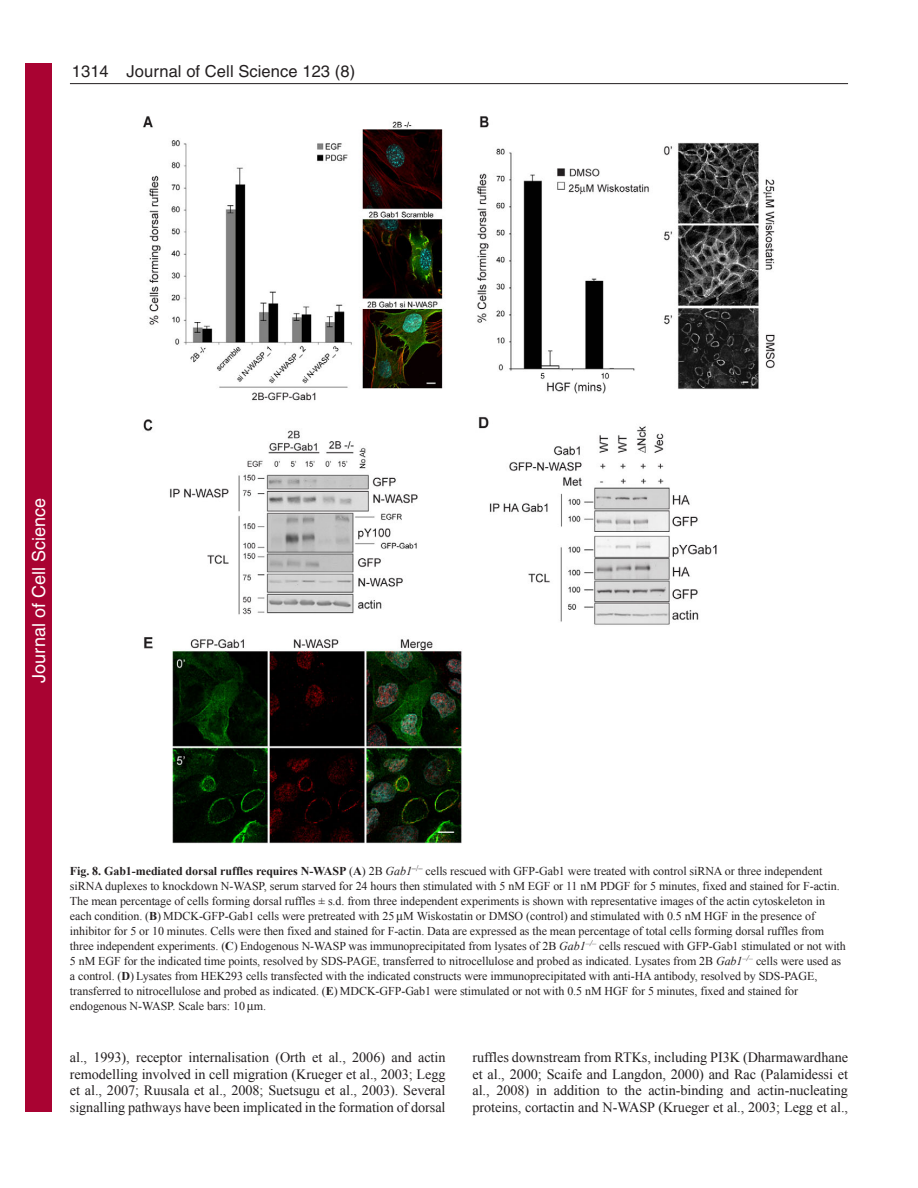
<style>
.page{position:relative;width:918px;height:1188px;background:#fff}
.page>*{position:absolute;margin:0;border:0;box-sizing:border-box;transform-origin:0 0}
.t1{font:18px "Helvetica";color:#fff}
.t2{font:16.5px "Helvetica";letter-spacing:.005em;color:#231f20}
.t3{font:14.25px/16.5px "Times New Roman";letter-spacing:-.005em;color:#231f20;text-align:justify}
.t4{font:12px/15px "Times New Roman";letter-spacing:-.005em;color:#231f20}
.s1{font-weight:700}
.s2{font-style:italic}
</style>
<div class="page">
<hr style="left:70px;top:83px;width:778px;height:1px;background:#231f20">
<img style="left:143px;top:116px;width:632px;height:728px">
<div style="left:26px;top:64px;width:26px;height:1048px;background:#a90332"></div>
<h2 class="t2" style="left:72px;top:65px;width:38px">1314</h2>
<h2 class="t2" style="left:127px;top:65px;width:230px">Journal of Cell Science 123 (8)</h2>
<h1 class="t1" style="left:28px;top:683px;width:186px;rotate:-90deg">Journal of Cell Science</h1>
<p class="t4" style="left:70px;top:864px;width:777px"><span class="s1">Fig. 8. Gab1-mediated dorsal ruffles requires N-WASP</span> (<span class="s1">A</span>) 2B <span class="s2">Gab1</span><sup>–/–</sup> cells rescued with GFP-Gab1 were treated with control siRNA or three independent siRNA duplexes to knockdown N-WASP, serum starved for 24 hours then stimulated with 5 nM EGF or 11 nM PDGF for 5 minutes, fixed and stained for F-actin.<br>The mean percentage of cells forming dorsal ruffles ± s.d. from three independent experiments is shown with representative images of the actin cytoskeleton in each condition. (<span class="s1">B</span>) MDCK-GFP-Gab1 cells were pretreated with 25 M Wiskostatin or DMSO (control) and stimulated with 0.5 nM HGF in the presence of inhibitor for 5 or 10 minutes. Cells were then fixed and stained for F-actin. Data are expressed as the mean percentage of total cells forming dorsal ruffles from three independent experiments. (<span class="s1">C</span>) Endogenous N-WASP was immunoprecipitated from lysates of 2B <span class="s2">Gab1</span><sup>–/–</sup> cells rescued with GFP-Gab1 stimulated or not with 5 nM EGF for the indicated time points, resolved by SDS-PAGE, transferred to nitrocellulose and probed as indicated. Lysates from 2B <span class="s2">Gab1</span><sup>–/–</sup> cells were used as a control. (<span class="s1">D</span>) Lysates from HEK293 cells transfected with the indicated constructs were immunoprecipitated with anti-HA antibody, resolved by SDS-PAGE, transferred to nitrocellulose and probed as indicated. (<span class="s1">E</span>) MDCK-GFP-Gab1 were stimulated or not with 0.5 nM HGF for 5 minutes, fixed and stained for endogenous N-WASP. Scale bars: 10 m.</p>
<p class="t3" style="left:70px;top:1049px;width:377px">al., 1993), receptor internalisation (Orth et al., 2006) and actin remodelling involved in cell migration (Krueger et al., 2003; Legg et al., 2007; Ruusala et al., 2008; Suetsugu et al., 2003). Several signalling pathways have been implicated in the formation of dorsal</p>
<p class="t3" style="left:472px;top:1049px;width:377px">ruffles downstream from RTKs, including PI3K (Dharmawardhane et al., 2000; Scaife and Langdon, 2000) and Rac (Palamidessi et al., 2008) in addition to the actin-binding and actin-nucleating proteins, cortactin and N-WASP (Krueger et al., 2003; Legg et al.,</p>
</div>
